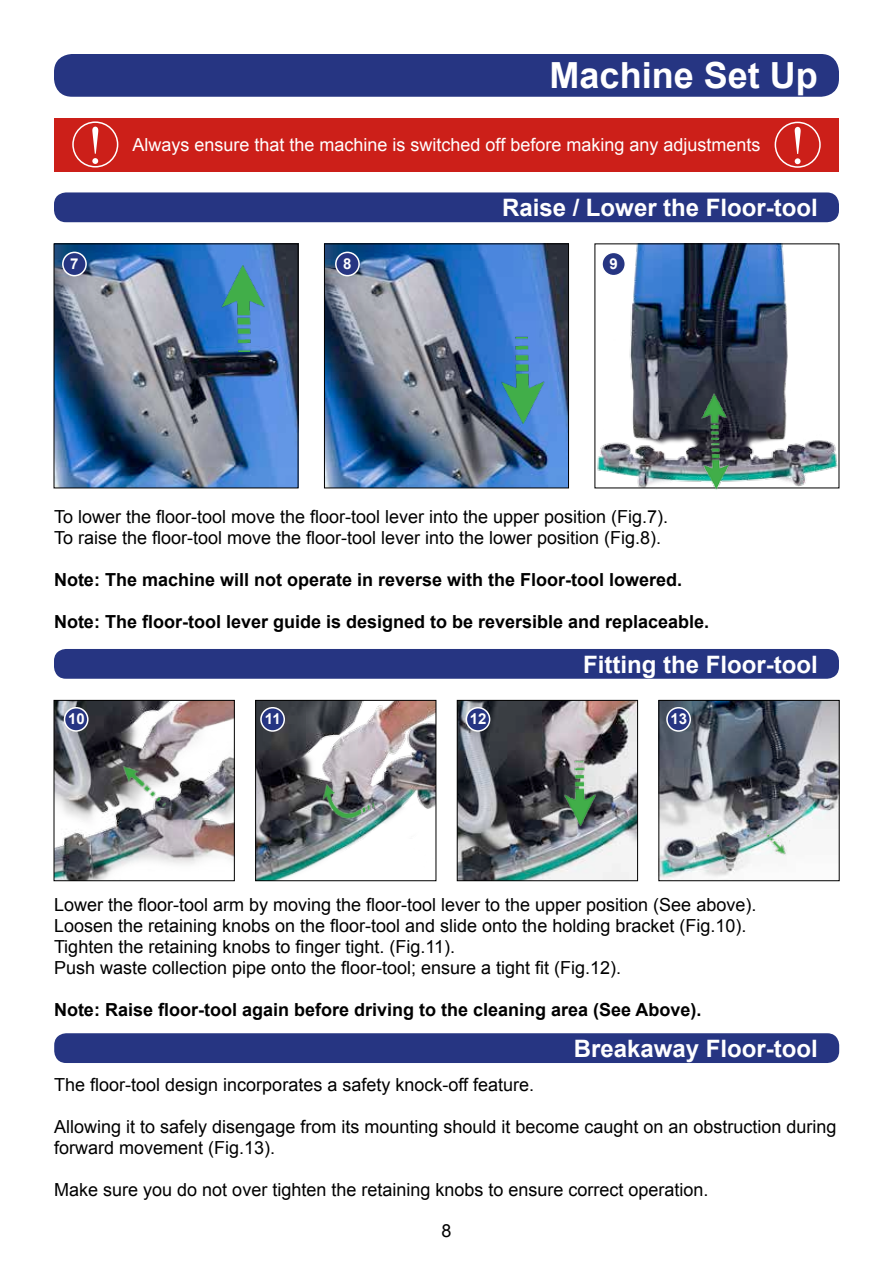
<style>
.page{position:relative;width:893px;height:1263px;background:#fff}
.page>*{position:absolute;margin:0;border:0;box-sizing:border-box;transform-origin:0 0}
.t1{font:54px "Times New Roman";color:#fff}
.t2{font:700 36px "Arial";color:#fff}
.t3{font:700 24px "Arial";color:#fff}
.t4{font:18px/21px "Arial";color:#000}
.t5{font:700 18px "Arial";color:#000}
.t6{font:18px "Arial";color:#fff}
.t7{font:700 15px "Arial";color:#fff}
</style>
<div class="page">
<div style="left:54px;top:54px;width:785px;height:43px;background:#263582;border-radius:18px"></div>
<div style="left:54px;top:118px;width:785px;height:53px;background:#cc1f19"></div>
<div style="left:72px;top:121px;width:46px;height:47px;border:2px solid #fff;border-radius:50%"></div>
<div style="left:775px;top:122px;width:46px;height:46px;border:2px solid #fff;border-radius:50%"></div>
<div style="left:54px;top:192px;width:785px;height:30px;background:#263582;border-radius:12px"></div>
<img style="left:56px;top:245px;width:240px;height:241px">
<div style="left:54px;top:243px;width:244px;height:245px;border:1px solid #000"></div>
<img style="left:326px;top:245px;width:241px;height:241px">
<div style="left:324px;top:243px;width:245px;height:245px;border:1px solid #000"></div>
<img style="left:597px;top:245px;width:240px;height:241px">
<div style="left:54px;top:649px;width:785px;height:30px;background:#263582;border-radius:12px"></div>
<img style="left:56px;top:702px;width:177px;height:177px">
<div style="left:54px;top:700px;width:181px;height:181px;border:1px solid #000"></div>
<img style="left:257px;top:702px;width:177px;height:177px">
<div style="left:255px;top:700px;width:181px;height:181px;border:1px solid #000"></div>
<img style="left:459px;top:702px;width:177px;height:177px">
<div style="left:457px;top:700px;width:181px;height:181px;border:1px solid #000"></div>
<img style="left:660px;top:702px;width:178px;height:177px">
<div style="left:658px;top:700px;width:182px;height:181px;border:1px solid #000"></div>
<div style="left:54px;top:1033px;width:785px;height:30px;background:#263582;border-radius:12px"></div>
<div style="left:63px;top:252px;width:23px;height:24px;background:#263582;border-radius:50%"></div>
<div style="left:62px;top:252px;width:25px;height:24px;border:2px solid #fff;border-radius:50%"></div>
<div style="left:602px;top:252px;width:23px;height:24px;background:#263582;border-radius:50%"></div>
<div style="left:601px;top:252px;width:25px;height:24px;border:2px solid #fff;border-radius:50%"></div>
<div style="left:336px;top:252px;width:23px;height:24px;background:#263582;border-radius:50%"></div>
<div style="left:335px;top:252px;width:25px;height:24px;border:2px solid #fff;border-radius:50%"></div>
<div style="left:65px;top:708px;width:23px;height:23px;background:#263582;border-radius:50%"></div>
<div style="left:64px;top:707px;width:25px;height:25px;border:2px solid #fff;border-radius:50%"></div>
<div style="left:261px;top:708px;width:23px;height:23px;background:#263582;border-radius:50%"></div>
<div style="left:260px;top:707px;width:25px;height:25px;border:2px solid #fff;border-radius:50%"></div>
<div style="left:466px;top:708px;width:24px;height:23px;background:#263582;border-radius:50%"></div>
<div style="left:466px;top:707px;width:24px;height:25px;border:2px solid #fff;border-radius:50%"></div>
<div style="left:667px;top:708px;width:23px;height:23px;background:#263582;border-radius:50%"></div>
<div style="left:666px;top:707px;width:25px;height:25px;border:2px solid #fff;border-radius:50%"></div>
<img style="left:211px;top:255px;width:62px;height:111px">
<img style="left:114px;top:760px;width:58px;height:48px">
<img style="left:493px;top:323px;width:62px;height:111px">
<img style="left:699px;top:431px;width:36px;height:59px">
<img style="left:696px;top:388px;width:36px;height:65px">
<img style="left:314px;top:777px;width:68px;height:60px">
<img style="left:559px;top:751px;width:45px;height:83px">
<img style="left:754px;top:826px;width:38px;height:32px">
<h2 class="t2" style="left:550px;top:52px;width:270px">Machine Set Up</h2>
<h1 class="t1" style="left:86px;top:109px;width:19px">!</h1>
<h1 class="t1" style="left:789px;top:109px;width:19px">!</h1>
<h3 class="t3" style="left:502px;top:192px;width:317px">Raise / Lower the Floor-tool</h3>
<p class="t6" style="left:132px;top:133px;width:629px">Always ensure that the machine is switched off before making any adjustments</p>
<p class="t7" style="left:70px;top:254px;width:10px">7</p>
<p class="t7" style="left:343px;top:254px;width:10px">8</p>
<p class="t7" style="left:609px;top:254px;width:10px">9</p>
<p class="t4" style="left:54px;top:506px;width:616px">To lower the floor-tool move the floor-tool lever into the upper position (Fig.7).<br>To raise the floor-tool move the floor-tool lever into the lower position (Fig.8).</p>
<p class="t5" style="left:54px;top:567px;width:630px">Note: The machine will not operate in reverse with the Floor-tool lowered.</p>
<p class="t5" style="left:54px;top:609px;width:657px">Note: The floor-tool lever guide is designed to be reversible and replaceable.</p>
<h3 class="t3" style="left:583px;top:648px;width:236px">Fitting the Floor-tool</h3>
<p class="t7" style="left:68px;top:709px;width:18px">10</p>
<p class="t7" style="left:265px;top:709px;width:17px">11</p>
<p class="t7" style="left:470px;top:709px;width:18px">12</p>
<p class="t7" style="left:671px;top:709px;width:18px">13</p>
<p class="t4" style="left:54px;top:894px;width:704px">Lower the floor-tool arm by moving the floor-tool lever to the upper position (See above).<br>Loosen the retaining knobs on the floor-tool and slide onto the holding bracket (Fig.10).<br>Tighten the retaining knobs to finger tight. (Fig.11).<br>Push waste collection pipe onto the floor-tool; ensure a tight fit (Fig.12).</p>
<p class="t5" style="left:54px;top:998px;width:649px">Note: Raise floor-tool again before driving to the cleaning area (See Above).</p>
<h3 class="t3" style="left:574px;top:1032px;width:246px">Breakaway Floor-tool</h3>
<p class="t4" style="left:54px;top:1074px;width:481px">The floor-tool design incorporates a safety knock-off feature.</p>
<p class="t4" style="left:54px;top:1116px;width:784px">Allowing it to safely disengage from its mounting should it become caught on an obstruction during forward movement (Fig.13).</p>
<p class="t4" style="left:54px;top:1179px;width:656px">Make sure you do not over tighten the retaining knobs to ensure correct operation.</p>
<p class="t4" style="left:441px;top:1220px;width:12px">8</p>
</div>
